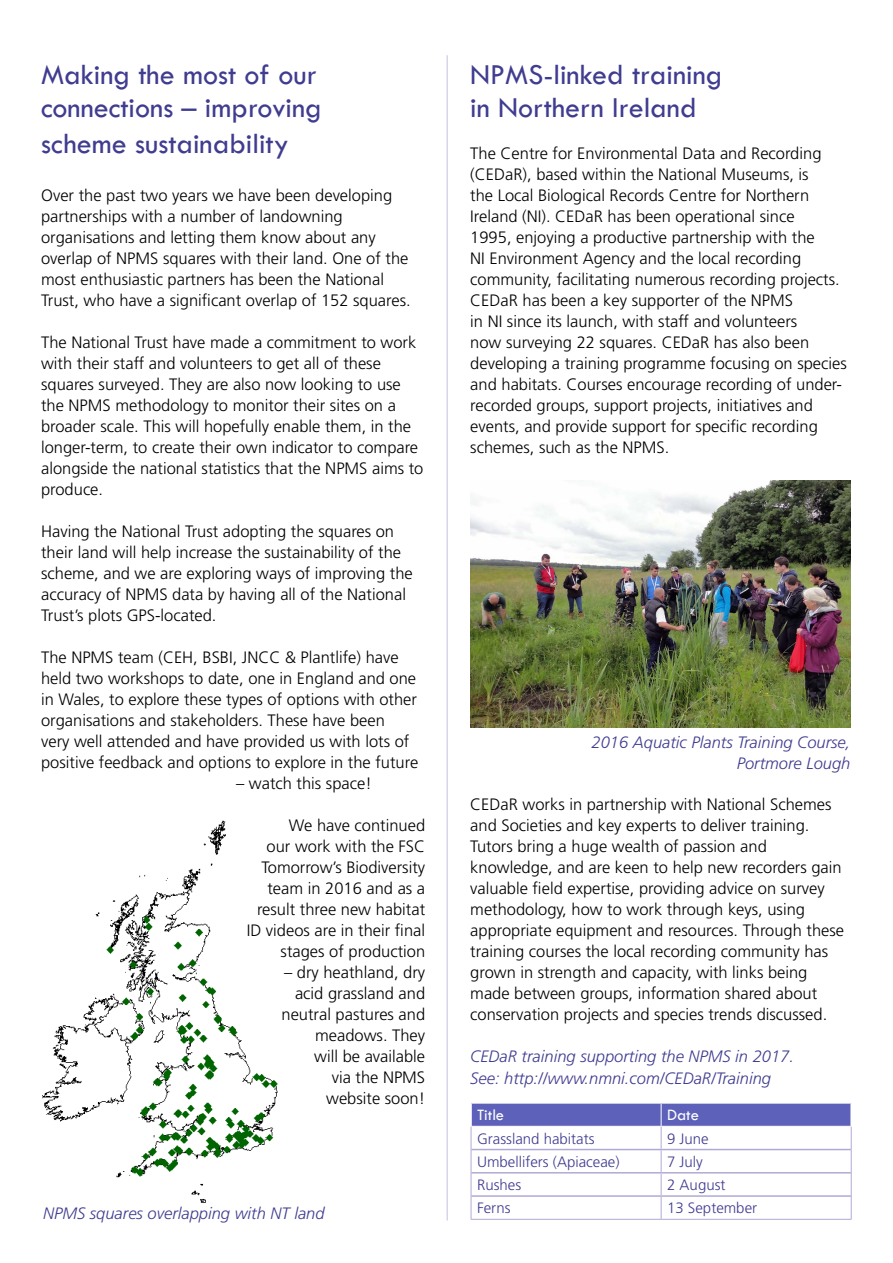
<style>
.page{position:relative;width:893px;height:1263px;background:#fff}
.page>*{position:absolute;margin:0;border:0;box-sizing:border-box;transform-origin:0 0}
.t1{font:30px/33px "Tw Cen";color:#403c90}
.t2{font:300 16.5px/21px "Frutiger LT Std";color:#000}
.t3{font:italic 300 16.5px/21px "Frutiger LT Std";color:#403c90}
.t4{font:16.5px "Tw Cen";color:#fff}
.t5{font:300 15px "Frutiger LT Std";color:#403c90}
</style>
<div class="page">
<img style="left:43px;top:820px;width:235px;height:383px">
<svg style="left:471px;top:1103px;width:381px;height:116px"></svg>
<hr style="left:471px;top:1219px;width:190px;height:1px;background:#afaad5">
<hr style="left:661px;top:1219px;width:191px;height:1px;background:#afaad5">
<hr style="left:471px;top:1149px;width:190px;height:1px;background:#afaad5">
<hr style="left:661px;top:1149px;width:190px;height:1px;background:#afaad5">
<hr style="left:471px;top:1172px;width:190px;height:1px;background:#afaad5">
<hr style="left:661px;top:1172px;width:190px;height:1px;background:#afaad5">
<hr style="left:471px;top:1195px;width:190px;height:2px;background:#afaad5">
<hr style="left:661px;top:1195px;width:190px;height:2px;background:#afaad5">
<hr style="left:446px;top:55px;width:2px;height:1165px;background:#d7d4eb">
<img style="left:470px;top:480px;width:380px;height:247px">
<h1 class="t1" style="left:41px;top:58px;width:282px">Making the most of our connections – improving</h1>
<h1 class="t1" style="left:41px;top:127px;width:249px">scheme sustainability</h1>
<p class="t2" style="left:41px;top:185px;width:371px">Over the past two years we have been developing partnerships with a number of landowning organisations and letting them know about any overlap of NPMS squares with their land. One of the most enthusiastic partners has been the National Trust, who have a significant overlap of 152 squares.</p>
<p class="t2" style="left:41px;top:332px;width:384px">The National Trust have made a commitment to work with their staff and volunteers to get all of these squares surveyed. They are also now looking to use the NPMS methodology to monitor their sites on a broader scale. This will hopefully enable them, in the longer-term, to create their own indicator to compare alongside the national statistics that the NPMS aims to produce.</p>
<p class="t2" style="left:41px;top:521px;width:373px">Having the National Trust adopting the squares on their land will help increase the sustainability of the scheme, and we are exploring ways of improving the accuracy of NPMS data by having all of the National Trust’s plots GPS-located.</p>
<p class="t2" style="left:41px;top:647px;width:379px">The NPMS team (CEH, BSBI, JNCC &amp; Plantlife) have held two workshops to date, one in England and one in Wales, to explore these types of options with other organisations and stakeholders. These have been<br>very well attended and have provided us with lots of positive feedback and options to explore in the future</p>
<p class="t2" style="left:236px;top:773px;width:137px">– watch this space!</p>
<p class="t2" style="left:247px;top:815px;width:180px;text-align:right">We have continued<br>our work with the FSC<br>Tomorrow’s Biodiversity team in 2016 and as a result three new habitat<br>ID videos are in their final stages of production</p>
<p class="t2" style="left:282px;top:962px;width:145px;text-align:right">– dry heathland, dry acid grassland and neutral pastures and meadows. They<br>will be available<br>via the NPMS website soon!</p>
<p class="t3" style="left:43px;top:1203px;width:283px">NPMS squares overlapping with NT land</p>
<h1 class="t1" style="left:470px;top:58px;width:254px">NPMS-linked training in Northern Ireland</h1>
<p class="t2" style="left:470px;top:143px;width:378px">The Centre for Environmental Data and Recording (CEDaR), based within the National Museums, is<br>the Local Biological Records Centre for Northern Ireland (NI). CEDaR has been operational since<br>1995, enjoying a productive partnership with the<br>NI Environment Agency and the local recording community, facilitating numerous recording projects.<br>CEDaR has been a key supporter of the NPMS<br>in NI since its launch, with staff and volunteers<br>now surveying 22 squares. CEDaR has also been developing a training programme focusing on species and habitats. Courses encourage recording of under&shy;recorded groups, support projects, initiatives and events, and provide support for specific recording schemes, such as the NPMS.</p>
<p class="t3" style="left:592px;top:731px;width:260px;text-align:right">2016 Aquatic Plants Training Course,<br>Portmore Lough</p>
<p class="t2" style="left:470px;top:794px;width:375px">CEDaR works in partnership with National Schemes and Societies and key experts to deliver training.<br>Tutors bring a huge wealth of passion and knowledge, and are keen to help new recorders gain valuable field expertise, providing advice on survey methodology, how to work through keys, using appropriate equipment and resources. Through these training courses the local recording community has grown in strength and capacity, with links being made between groups, information shared about conservation projects and species trends discussed.</p>
<p class="t3" style="left:470px;top:1046px;width:325px">CEDaR training supporting the NPMS in 2017.<br>See: http://www.nmni.com/CEDaR/Training</p>
<p class="t4" style="left:477px;top:1105px;width:29px">Title</p>
<p class="t4" style="left:667px;top:1105px;width:33px">Date</p>
<p class="t5" style="left:477px;top:1130px;width:119px">Grassland habitats</p>
<p class="t5" style="left:667px;top:1130px;width:43px">9 June</p>
<p class="t5" style="left:477px;top:1153px;width:144px">Umbellifers (Apiaceae)</p>
<p class="t5" style="left:667px;top:1153px;width:37px">7 July</p>
<p class="t5" style="left:477px;top:1176px;width:46px">Rushes</p>
<p class="t5" style="left:667px;top:1176px;width:60px">2 August</p>
<p class="t5" style="left:477px;top:1199px;width:35px">Ferns</p>
<p class="t5" style="left:667px;top:1199px;width:92px">13 September</p>
</div>
